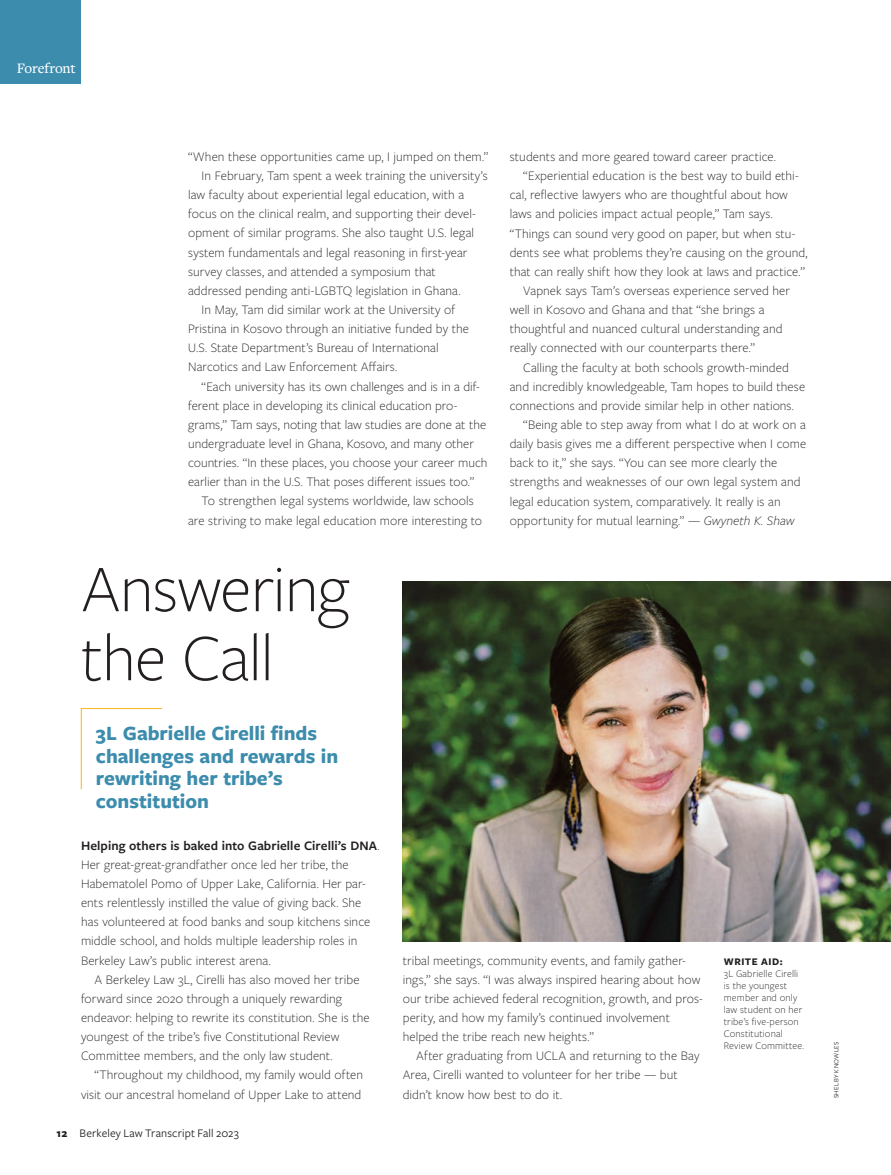
<style>
.page{position:relative;width:891px;height:1175px;background:#fff}
.page>*{position:absolute;margin:0;border:0;box-sizing:border-box;transform-origin:0 0}
.t1{font:300 69px/69px "Freight Sans Pro";letter-spacing:-.015em;color:#231f20}
.t2{font:700 21px/22.5px "Freight Sans Pro";letter-spacing:-.005em;color:#3c8cad}
.t3{font:500 15px "Freight Text Pro";letter-spacing:-.015em;color:#fff}
.t4{font:300 13.5px/19.2px "Freight Sans Pro";letter-spacing:.005em;color:#231f20}
.t5{font:12px "Freight Sans Pro";letter-spacing:.01em;color:#231f20}
.t6{font:300 10.5px/12px "Freight Sans Pro";letter-spacing:.015em;color:#231f20}
.t7{font:700 10.5px "Freight Sans Pro";letter-spacing:.05em;color:#231f20}
.t8{font:6.75px "Freight Sans Pro";letter-spacing:.06em;color:#231f20}
.s1{font-style:italic}
.s2{font-weight:600}
.s3{font-weight:700}
</style>
<div class="page">
<img style="left:402px;top:582px;width:489px;height:359px">
<hr style="left:890px;top:735px;width:1px;height:363px;background:#b6babc">
<div style="left:0;top:0;width:81px;height:83px;background:#3c8cad"></div>
<svg style="left:81px;top:708px;width:81px;height:82px"></svg>
<p class="t3" style="left:17px;top:58px;width:60px">Forefront</p>
<p class="t4" style="left:188px;top:146px;width:302px">“When these opportunities came up, I jumped on them.”</p>
<p class="t4" style="left:202px;top:165px;width:288px">In February, Tam spent a week training the university’s</p>
<p class="t4" style="left:188px;top:185px;width:278px">law faculty about experiential legal education, with a</p>
<p class="t4" style="left:188px;top:204px;width:289px">focus on the clinical realm, and supporting their devel-</p>
<p class="t4" style="left:188px;top:223px;width:287px">opment of similar programs. She also taught U.S. legal</p>
<p class="t4" style="left:188px;top:242px;width:281px">system fundamentals and legal reasoning in first-year</p>
<p class="t4" style="left:188px;top:261px;width:249px">survey classes, and attended a symposium that</p>
<p class="t4" style="left:188px;top:280px;width:274px">addressed pending anti-LGBTQ legislation in Ghana.</p>
<p class="t4" style="left:202px;top:299px;width:255px">In May, Tam did similar work at the University of</p>
<p class="t4" style="left:188px;top:319px;width:282px">Pristina in Kosovo through an initiative funded by the</p>
<p class="t4" style="left:188px;top:338px;width:252px">U.S. State Department’s Bureau of International</p>
<p class="t4" style="left:188px;top:357px;width:211px">Narcotics and Law Enforcement Affairs.</p>
<p class="t4" style="left:202px;top:376px;width:280px">“Each university has its own challenges and is in a dif-</p>
<p class="t4" style="left:188px;top:395px;width:271px">ferent place in developing its clinical education pro-</p>
<p class="t4" style="left:188px;top:414px;width:300px">grams,” Tam says, noting that law studies are done at the</p>
<p class="t4" style="left:188px;top:433px;width:287px">undergraduate level in Ghana, Kosovo, and many other</p>
<p class="t4" style="left:188px;top:452px;width:301px">countries. “In these places, you choose your career much</p>
<p class="t4" style="left:188px;top:472px;width:288px">earlier than in the U.S. That poses different issues too.”</p>
<p class="t4" style="left:202px;top:491px;width:274px">To strengthen legal systems worldwide, law schools</p>
<p class="t4" style="left:188px;top:510px;width:296px">are striving to make legal education more interesting to</p>
<h1 class="t1" style="left:81px;top:551px;width:270px">Answering the Call</h1>
<h2 class="t2" style="left:96px;top:721px;width:244px">3L Gabrielle Cirelli finds challenges and rewards in rewriting her tribe’s constitution</h2>
<p class="t4" style="left:510px;top:146px;width:268px">students and more geared toward career practice.</p>
<p class="t4" style="left:523px;top:166px;width:277px">“Experiential education is the best way to build ethi-</p>
<p class="t4" style="left:510px;top:185px;width:280px">cal, reflective lawyers who are thoughtful about how</p>
<p class="t4" style="left:510px;top:204px;width:265px">laws and policies impact actual people,” Tam says.</p>
<p class="t4" style="left:510px;top:223px;width:287px">“Things can sound very good on paper, but when stu-</p>
<p class="t4" style="left:510px;top:242px;width:299px">dents see what problems they’re causing on the ground,</p>
<p class="t4" style="left:510px;top:261px;width:297px">that can really shift how they look at laws and practice.”</p>
<p class="t4" style="left:523px;top:280px;width:268px">Vapnek says Tam’s overseas experience served her</p>
<p class="t4" style="left:510px;top:299px;width:256px">well in Kosovo and Ghana and that “she brings a</p>
<p class="t4" style="left:510px;top:319px;width:274px">thoughtful and nuanced cultural understanding and</p>
<p class="t4" style="left:510px;top:338px;width:247px">really connected with our counterparts there.”</p>
<p class="t4" style="left:523px;top:357px;width:267px">Calling the faculty at both schools growth-minded</p>
<p class="t4" style="left:510px;top:376px;width:297px">and incredibly knowledgeable, Tam hopes to build these</p>
<p class="t4" style="left:510px;top:395px;width:286px">connections and provide similar help in other nations.</p>
<p class="t4" style="left:523px;top:414px;width:284px">“Being able to step away from what I do at work on a</p>
<p class="t4" style="left:510px;top:433px;width:298px">daily basis gives me a different perspective when I come</p>
<p class="t4" style="left:510px;top:452px;width:269px">back to it,” she says. “You can see more clearly the</p>
<p class="t4" style="left:510px;top:472px;width:292px">strengths and weaknesses of our own legal system and</p>
<p class="t4" style="left:510px;top:491px;width:272px">legal education system, comparatively. It really is an</p>
<p class="t4" style="left:510px;top:510px;width:286px">opportunity for mutual learning.” <span class="s1">— Gwyneth K. Shaw</span></p>
<p class="t4" style="left:81px;top:835px;width:300px"><span class="s2">Helping others is baked into Gabrielle Cirelli’s DNA</span>.<br>Her great-great-grandfather once led her tribe, the Habematolel Pomo of Upper Lake, California. Her par&shy;ents relentlessly instilled the value of giving back. She has volunteered at food banks and soup kitchens since middle school, and holds multiple leadership roles in Berkeley Law’s public interest arena.</p>
<p class="t4" style="left:81px;top:969px;width:290px;text-indent:14px">A Berkeley Law 3L, Cirelli has also moved her tribe forward since 2020 through a uniquely rewarding endeavor: helping to rewrite its constitution. She is the youngest of the tribe’s five Constitutional Review Committee members, and the only law student.</p>
<p class="t4" style="left:81px;top:1064px;width:284px;text-align:right">“Throughout my childhood, my family would often visit our ancestral homeland of Upper Lake to attend</p>
<p class="t5" style="left:57px;top:1124px;width:184px"><span class="s3">12</span> Berkeley Law Transcript Fall 2023</p>
<p class="t4" style="left:403px;top:950px;width:302px">tribal meetings, community events, and family gather&shy;ings,” she says. “I was always inspired hearing about how our tribe achieved federal recognition, growth, and pros&shy;perity, and how my family’s continued involvement helped the tribe reach new heights.”</p>
<p class="t4" style="left:403px;top:1045px;width:298px;text-indent:14px">After graduating from UCLA and returning to the Bay<br>Area, Cirelli wanted to volunteer for her tribe — but didn’t know how best to do it.</p>
<p class="t7" style="left:724px;top:954px;width:61px">WRITE AID:</p>
<p class="t6" style="left:724px;top:966px;width:82px">3L Gabrielle Cirelli is the youngest member and only law student on her tribe’s five-person<br>Constitutional<br>Review Committee.</p>
<p class="t8" style="left:832px;top:1098px;width:59px;rotate:-90deg">SHELBY KNOWLES</p>
</div>
